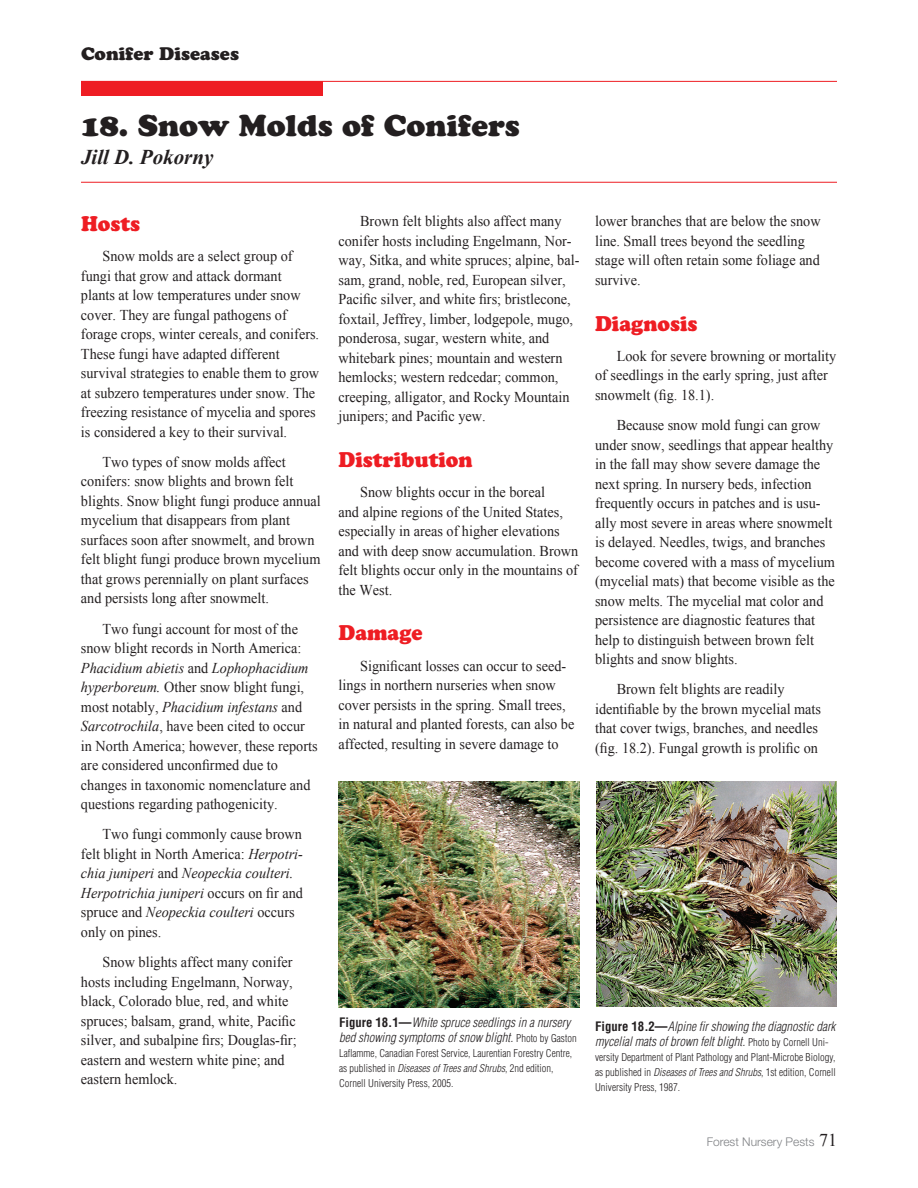
<style>
.page{position:relative;width:918px;height:1188px;background:#fff}
.page>*{position:absolute;margin:0;border:0;box-sizing:border-box;transform-origin:0 0}
.t1{font:30px "Cooper Black Std";color:#231f20}
.t2{font:21px "Cooper Black Std";color:#ee1d23;scale:.95 1}
.t3{font:italic 700 21px "Times New Roman";color:#231f20}
.t4{font:18px "Cooper Black Std";color:#231f20}
.t5{font:15px/19.5px "Times New Roman";color:#231f20;scale:.95 1}
.t6{font:italic 300 condensed 12.75px/15px "Helvetica";color:#231f20}
.t7{font:300 12px "Helvetica Neue";color:#808285}
.t8{font:300 condensed 10.5px/15px "Helvetica";color:#231f20}
.s1{font-style:italic}
.s2{font-weight:700;font-style:normal}
.s3{font-style:normal;font-size:10.5px}
.s4{font-family:"Times New Roman";font-weight:400;font-size:18px;color:#231f20}
</style>
<div class="page">
<hr style="left:81px;top:81px;width:756px;height:1px;background:#ee1d23">
<hr style="left:81px;top:182px;width:756px;height:1px;background:#ee1d23">
<div style="left:81px;top:81px;width:242px;height:15px;background:#ee1d23"></div>
<img style="left:339px;top:782px;width:240px;height:225px">
<img style="left:596px;top:782px;width:241px;height:225px">
<p class="t4" style="left:81px;top:43px;width:160px">Conifer Diseases</p>
<h1 class="t1" style="left:81px;top:107px;width:441px">18. Snow Molds of Conifers</h1>
<h2 class="t3" style="left:81px;top:143px;width:134px">Jill D. Pokorny</h2>
<h2 class="t2" style="left:81px;top:211px;width:64px">Hosts</h2>
<p class="t5" style="left:81px;top:246px;width:252px;text-indent:22px">Snow molds are a select group of fungi that grow and attack dormant plants at low temperatures under snow cover. They are fungal pathogens of forage crops, winter cereals, and conifers.<br>These fungi have adapted different survival strategies to enable them to grow at subzero temperatures under snow. The freezing resistance of mycelia and spores is considered a key to their survival.</p>
<p class="t5" style="left:81px;top:452px;width:254px;text-indent:22px">Two types of snow molds affect conifers: snow blights and brown felt blights. Snow blight fungi produce annual mycelium that disappears from plant surfaces soon after snowmelt, and brown felt blight fungi produce brown mycelium that grows perennially on plant surfaces and persists long after snowmelt.</p>
<p class="t5" style="left:81px;top:619px;width:251px;text-indent:22px">Two fungi account for most of the snow blight records in North America:<br><span class="s1">Phacidium abietis</span> and <span class="s1">Lophophacidium hyperboreum.</span> Other snow blight fungi, most notably, <span class="s1">Phacidium infestans</span> and <span class="s1">Sarcotrochila</span>, have been cited to occur in North America; however, these reports are considered unconfirmed due to changes in taxonomic nomenclature and questions regarding pathogenicity.</p>
<p class="t5" style="left:81px;top:824px;width:235px;text-indent:22px">Two fungi commonly cause brown felt blight in North America: <span class="s1">Herpotri&shy;chia juniperi</span> and <span class="s1">Neopeckia coulteri.<br>Herpotrichia juniperi</span> occurs on fir and spruce and <span class="s1">Neopeckia coulteri</span> occurs only on pines.</p>
<p class="t5" style="left:81px;top:952px;width:229px;text-indent:22px">Snow blights affect many conifer hosts including Engelmann, Norway, black, Colorado blue, red, and white spruces; balsam, grand, white, Pacific silver, and subalpine firs; Douglas-fir; eastern and western white pine; and eastern hemlock.</p>
<p class="t5" style="left:339px;top:211px;width:255px;text-indent:22px">Brown felt blights also affect many conifer hosts including Engelmann, Nor&shy;way, Sitka, and white spruces; alpine, bal&shy;sam, grand, noble, red, European silver, Pacific silver, and white firs; bristlecone, foxtail, Jeffrey, limber, lodgepole, mugo, ponderosa, sugar, western white, and whitebark pines; mountain and western hemlocks; western redcedar; common, creeping, alligator, and Rocky Mountain junipers; and Pacific yew.</p>
<h2 class="t2" style="left:339px;top:447px;width:143px">Distribution</h2>
<p class="t5" style="left:339px;top:482px;width:254px;text-indent:22px">Snow blights occur in the boreal<br>and alpine regions of the United States, especially in areas of higher elevations and with deep snow accumulation. Brown felt blights occur only in the mountains of the West.</p>
<h2 class="t2" style="left:339px;top:620px;width:90px">Damage</h2>
<p class="t5" style="left:339px;top:656px;width:250px;text-indent:22px">Significant losses can occur to seed&shy;lings in northern nurseries when snow cover persists in the spring. Small trees, in natural and planted forests, can also be affected, resulting in severe damage to</p>
<p class="t5" style="left:595px;top:211px;width:239px">lower branches that are below the snow line. Small trees beyond the seedling stage will often retain some foliage and survive.</p>
<h2 class="t2" style="left:595px;top:310px;width:109px">Diagnosis</h2>
<p class="t5" style="left:595px;top:346px;width:255px;text-indent:22px">Look for severe browning or mortality of seedlings in the early spring, just after snowmelt (fig. 18.1).</p>
<p class="t5" style="left:595px;top:415px;width:254px;text-indent:22px">Because snow mold fungi can grow under snow, seedlings that appear healthy in the fall may show severe damage the next spring. In nursery beds, infection frequently occurs in patches and is usu&shy;ally most severe in areas where snowmelt is delayed. Needles, twigs, and branches become covered with a mass of mycelium (mycelial mats) that become visible as the snow melts. The mycelial mat color and persistence are diagnostic features that help to distinguish between brown felt blights and snow blights.</p>
<p class="t5" style="left:595px;top:679px;width:239px;text-indent:22px">Brown felt blights are readily identifiable by the brown mycelial mats that cover twigs, branches, and needles (fig. 18.2). Fungal growth is prolific on</p>
<p class="t6" style="left:339px;top:1015px;width:239px"><span class="s2">Figure 18.1—</span>White spruce seedlings in a nursery bed showing symptoms of snow blight. <span class="s3">Photo by Gaston</span></p>
<p class="t8" style="left:339px;top:1046px;width:235px">Laflamme, Canadian Forest Service, Laurentian Forestry Centre, as published in <span class="s1">Diseases of Trees and Shrubs</span>, 2nd edition,<br>Cornell University Press, 2005.</p>
<p class="t6" style="left:595px;top:1019px;width:242px"><span class="s2">Figure 18.2—</span>Alpine fir showing the diagnostic dark mycelial mats of brown felt blight. <span class="s3">Photo by Cornell Uni-</span></p>
<p class="t8" style="left:595px;top:1050px;width:242px;text-align:justify">versity Department of Plant Pathology and Plant-Microbe Biology, as published in <span class="s1">Diseases of Trees and Shrubs</span>, 1st edition, Cornell University Press, 1987.</p>
<p class="t7" style="left:707px;top:1135px;width:132px">Forest Nursery Pests <span class="s4">71</span></p>
</div>
